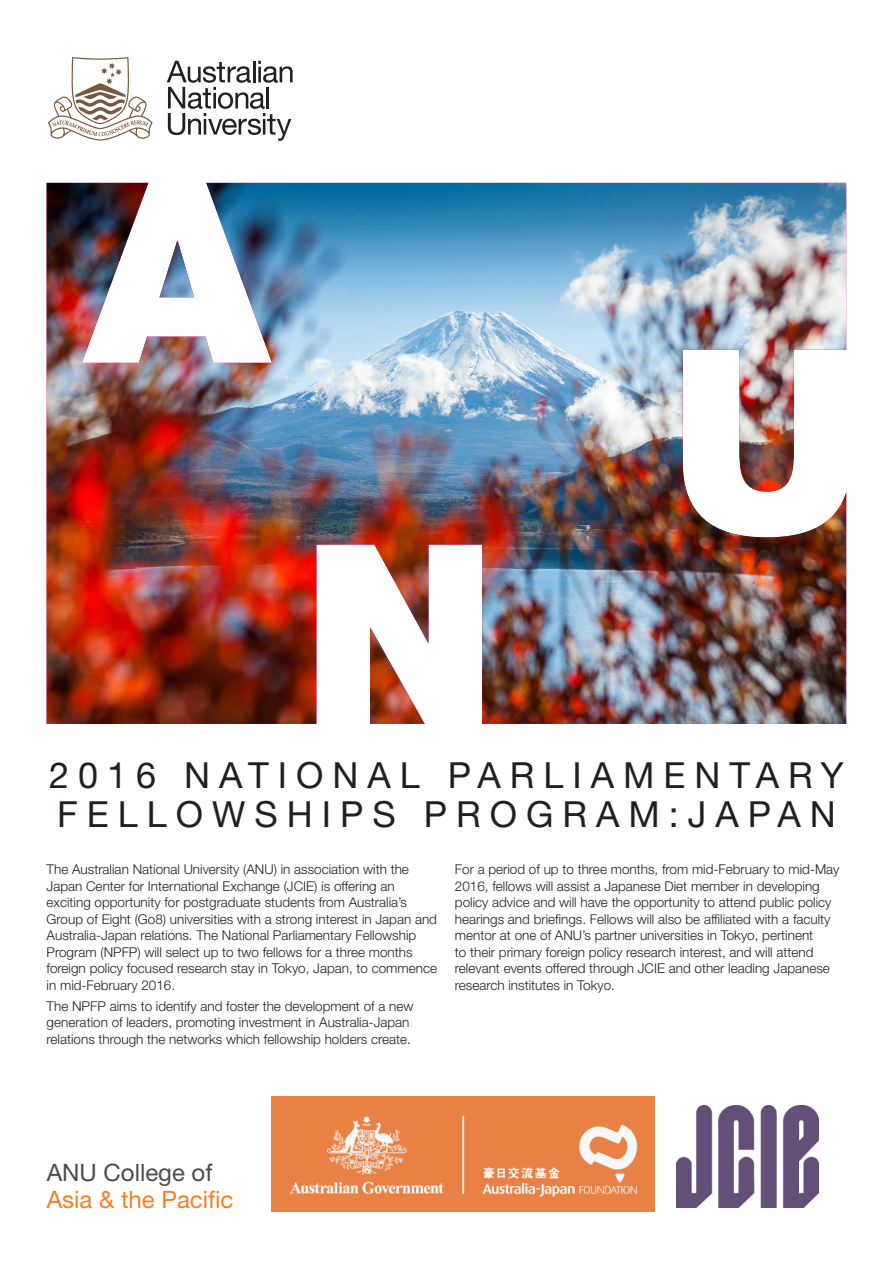
<style>
.page{position:relative;width:893px;height:1263px;background:#fff}
.page>*{position:absolute;margin:0;border:0;box-sizing:border-box;transform-origin:0 0}
.Centred_-_Heading_1{font:36px/39px "Helvetica Neue LT Std";letter-spacing:.25em;color:#231f20}
.Wayfinder{font:24px/27px "Helvetica Neue LT Std";color:#f48026}
.Body_Copy_9pt{font:300 13.5px/16.5px "Helvetica Neue LT Std";color:#231f20}
.s1{color:#4b4c4d}
</style>
<div class="page">
<img style="left:47px;top:183px;width:799px;height:541px">
<img style="left:272px;top:1097px;width:383px;height:115px">
<img style="left:676px;top:1105px;width:143px;height:102px">
<svg style="left:167px;top:61px;width:126px;height:80px"></svg>
<svg style="left:48px;top:57px;width:105px;height:84px"></svg>
<p class="Centred_-_Heading_1" style="left:49px;top:755px;width:796px">2016 NATIONAL PARLIAMENTARY<br>FELLOWSHIPS PROGRAM:JAPAN</p>
<p class="Body_Copy_9pt" style="left:47px;top:861px;width:392px">The Australian National University (ANU) in association with the Japan Center for International Exchange (JCIE) is offering an exciting opportunity for postgraduate students from Australia’s Group of Eight (Go8) universities with a strong interest in Japan and Australia-Japan relations. The National Parliamentary Fellowship Program (NPFP) will select up to two fellows for a three months foreign policy focused research stay in Tokyo, Japan, to commence in mid-February 2016.</p>
<p class="Body_Copy_9pt" style="left:47px;top:997px;width:368px">The NPFP aims to identify and foster the development of a new generation of leaders, promoting investment in Australia-Japan relations through the networks which fellowship holders create.</p>
<p class="Body_Copy_9pt" style="left:455px;top:861px;width:386px">For a period of up to three months, from mid-February to mid-May 2016, fellows will assist a Japanese Diet member in developing policy advice and will have the opportunity to attend public policy hearings and briefings. Fellows will also be affiliated with a faculty mentor at one of ANU’s partner universities in Tokyo, pertinent<br>to their primary foreign policy research interest, and will attend relevant events offered through JCIE and other leading Japanese research institutes in Tokyo.</p>
<p class="Wayfinder" style="left:47px;top:1158px;width:188px"><span class="s1">ANU College of<br></span>Asia &amp; the Pacific</p>
</div>
